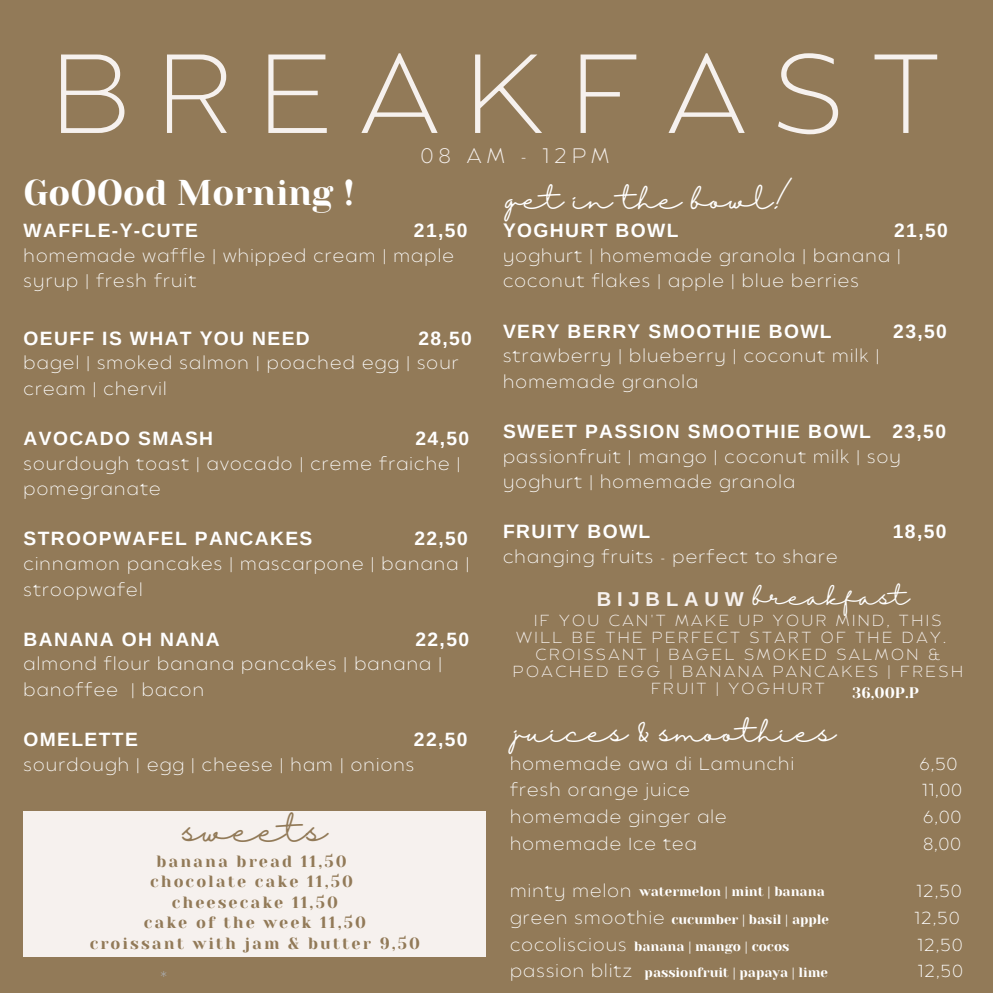
<style>
.page{position:relative;width:993px;height:993px;background:#fff}
.page>*{position:absolute;margin:0;border:0;box-sizing:border-box;transform-origin:0 0}
.t1{font:200 112px "Balgin";letter-spacing:.24em;color:#f6f1ee}
.t2{font:35.7px "Yeseva One";color:#fff}
.t3{font:32.2px "Halimun";color:#927a58}
.t4{font:26.95px "Halimun";color:#fff}
.t5{font:23.45px "Halimun";color:#fff}
.t6{font:200 21px "Balgin";letter-spacing:.24em;color:#f6f1ee}
.t7{font:700 20.12px "Arimo";letter-spacing:.29em;color:#f6f1ee}
.t8{font:700 19.25px "Arimo";letter-spacing:.07em;color:#fff}
.t9{font:200 17.5px/25.7px "Balgin";letter-spacing:.07em;color:#fff}
.t10{font:200 17.32px "Balgin";letter-spacing:.07em;color:#fff}
.t11{font:16.28px "Yeseva One";letter-spacing:.125em;color:#927a58}
.t12{font:200 15.92px "Balgin";letter-spacing:.155em;color:#f6f1ee}
.t13{font:15.22px "Yeseva One";color:#fff}
.t14{font:13.47px "Yeseva One";color:#fff}
.t15{font:12.95px "Anonymous Pro";color:#a8a8a8}
</style>
<div class="page">
<div style="left:0;top:0;width:992px;height:992px;background:#927a58"></div>
<div style="left:24px;top:811px;width:462px;height:145px;background:#f6f1ee"></div>
<p class="t1" style="left:52px;top:49px;width:890px">BREAKFAST</p>
<p class="t2" style="left:24px;top:173px;width:332px">GoOOod Morning !</p>
<p class="t6" style="left:421px;top:147px;width:190px">08 AM - 12PM</p>
<p class="t4" style="left:506px;top:184px;width:288px">get in the bowl!</p>
<p class="t8" style="left:24px;top:220px;width:176px">WAFFLE-Y-CUTE</p>
<p class="t8" style="left:414px;top:220px;width:55px">21,50</p>
<p class="t9" style="left:24px;top:244px;width:432px">homemade waffle | whipped cream | maple syrup | fresh fruit</p>
<p class="t8" style="left:24px;top:327px;width:288px">OEUFF IS WHAT YOU NEED</p>
<p class="t8" style="left:418px;top:327px;width:55px">28,50</p>
<p class="t9" style="left:24px;top:352px;width:436px">bagel | smoked salmon | poached egg | sour cream | chervil</p>
<p class="t8" style="left:24px;top:427px;width:191px">AVOCADO SMASH</p>
<p class="t8" style="left:415px;top:427px;width:55px">24,50</p>
<p class="t9" style="left:24px;top:452px;width:438px">sourdough toast | avocado | creme fraiche | pomegranate</p>
<p class="t8" style="left:24px;top:528px;width:290px">STROOPWAFEL PANCAKES</p>
<p class="t8" style="left:414px;top:528px;width:55px">22,50</p>
<p class="t9" style="left:24px;top:552px;width:447px">cinnamon pancakes | mascarpone | banana | stroopwafel</p>
<p class="t8" style="left:24px;top:628px;width:198px">BANANA OH NANA</p>
<p class="t8" style="left:415px;top:628px;width:55px">22,50</p>
<p class="t9" style="left:24px;top:653px;width:420px">almond flour banana pancakes | banana | banoffee | bacon</p>
<p class="t8" style="left:24px;top:728px;width:116px">OMELETTE</p>
<p class="t8" style="left:414px;top:728px;width:55px">22,50</p>
<p class="t9" style="left:24px;top:753px;width:392px">sourdough | egg | cheese | ham | onions</p>
<p class="t3" style="left:182px;top:811px;width:146px">sweets</p>
<p class="t11" style="left:156px;top:851px;width:192px">banana bread 11,50</p>
<p class="t11" style="left:150px;top:872px;width:204px">chocolate cake 11,50</p>
<p class="t11" style="left:172px;top:892px;width:167px">cheesecake 11,50</p>
<p class="t11" style="left:144px;top:913px;width:223px">cake of the week 11,50</p>
<p class="t11" style="left:90px;top:933px;width:332px">croissant with jam &amp; butter 9,50</p>
<p class="t15" style="left:161px;top:965px;width:9px">*</p>
<p class="t8" style="left:503px;top:220px;width:177px">YOGHURT BOWL</p>
<p class="t8" style="left:894px;top:220px;width:55px">21,50</p>
<p class="t9" style="left:503px;top:244px;width:399px">yoghurt | homemade granola | banana | coconut flakes | apple | blue berries</p>
<p class="t8" style="left:503px;top:320px;width:330px">VERY BERRY SMOOTHIE BOWL</p>
<p class="t8" style="left:893px;top:320px;width:55px">23,50</p>
<p class="t9" style="left:503px;top:345px;width:377px">strawberry | blueberry | coconut milk | homemade granola</p>
<p class="t8" style="left:503px;top:420px;width:444px">SWEET PASSION SMOOTHIE BOWL 23,50</p>
<p class="t9" style="left:503px;top:445px;width:399px">passionfruit | mango | coconut milk | soy yoghurt | homemade granola</p>
<p class="t8" style="left:503px;top:521px;width:149px">FRUITY BOWL</p>
<p class="t8" style="left:892px;top:521px;width:55px">18,50</p>
<p class="t9" style="left:503px;top:545px;width:336px">changing fruits - perfect to share</p>
<p class="t7" style="left:596px;top:587px;width:149px">BIJBLAUW</p>
<p class="t5" style="left:753px;top:583px;width:158px">breakfast</p>
<p class="t12" style="left:534px;top:614px;width:409px">IF YOU CAN'T MAKE UP YOUR MIND, THIS</p>
<p class="t12" style="left:516px;top:631px;width:431px">WILL BE THE PERFECT START OF THE DAY.</p>
<p class="t12" style="left:535px;top:648px;width:406px">CROISSANT | BAGEL SMOKED SALMON &amp;</p>
<p class="t12" style="left:513px;top:665px;width:451px">POACHED EGG | BANANA PANCAKES | FRESH</p>
<p class="t12" style="left:651px;top:682px;width:175px">FRUIT | YOGHURT</p>
<p class="t13" style="left:852px;top:683px;width:68px">36,00P.P</p>
<p class="t4" style="left:515px;top:716px;width:322px">juices &amp; smoothies</p>
<p class="t10" style="left:510px;top:756px;width:285px">homemade awa di Lamunchi</p>
<p class="t10" style="left:919px;top:756px;width:39px">6,50</p>
<p class="t10" style="left:510px;top:783px;width:181px">fresh orange juice</p>
<p class="t10" style="left:921px;top:783px;width:41px">11,00</p>
<p class="t10" style="left:510px;top:809px;width:218px">homemade ginger ale</p>
<p class="t10" style="left:923px;top:809px;width:39px">6,00</p>
<p class="t10" style="left:510px;top:836px;width:188px">homemade Ice tea</p>
<p class="t10" style="left:922px;top:836px;width:39px">8,00</p>
<p class="t10" style="left:510px;top:883px;width:123px">minty melon</p>
<p class="t10" style="left:916px;top:883px;width:46px">12,50</p>
<p class="t10" style="left:510px;top:910px;width:156px">green smoothie</p>
<p class="t10" style="left:914px;top:910px;width:46px">12,50</p>
<p class="t10" style="left:510px;top:937px;width:118px">cocoliscious</p>
<p class="t10" style="left:917px;top:937px;width:46px">12,50</p>
<p class="t10" style="left:510px;top:963px;width:124px">passion blitz</p>
<p class="t10" style="left:917px;top:963px;width:46px">12,50</p>
<p class="t14" style="left:639px;top:883px;width:187px">watermelon | mint | banana</p>
<p class="t14" style="left:671px;top:911px;width:159px">cucumber | basil | apple</p>
<p class="t14" style="left:634px;top:938px;width:157px">banana | mango | cocos</p>
<p class="t14" style="left:644px;top:964px;width:185px">passionfruit | papaya | lime</p>
</div>
